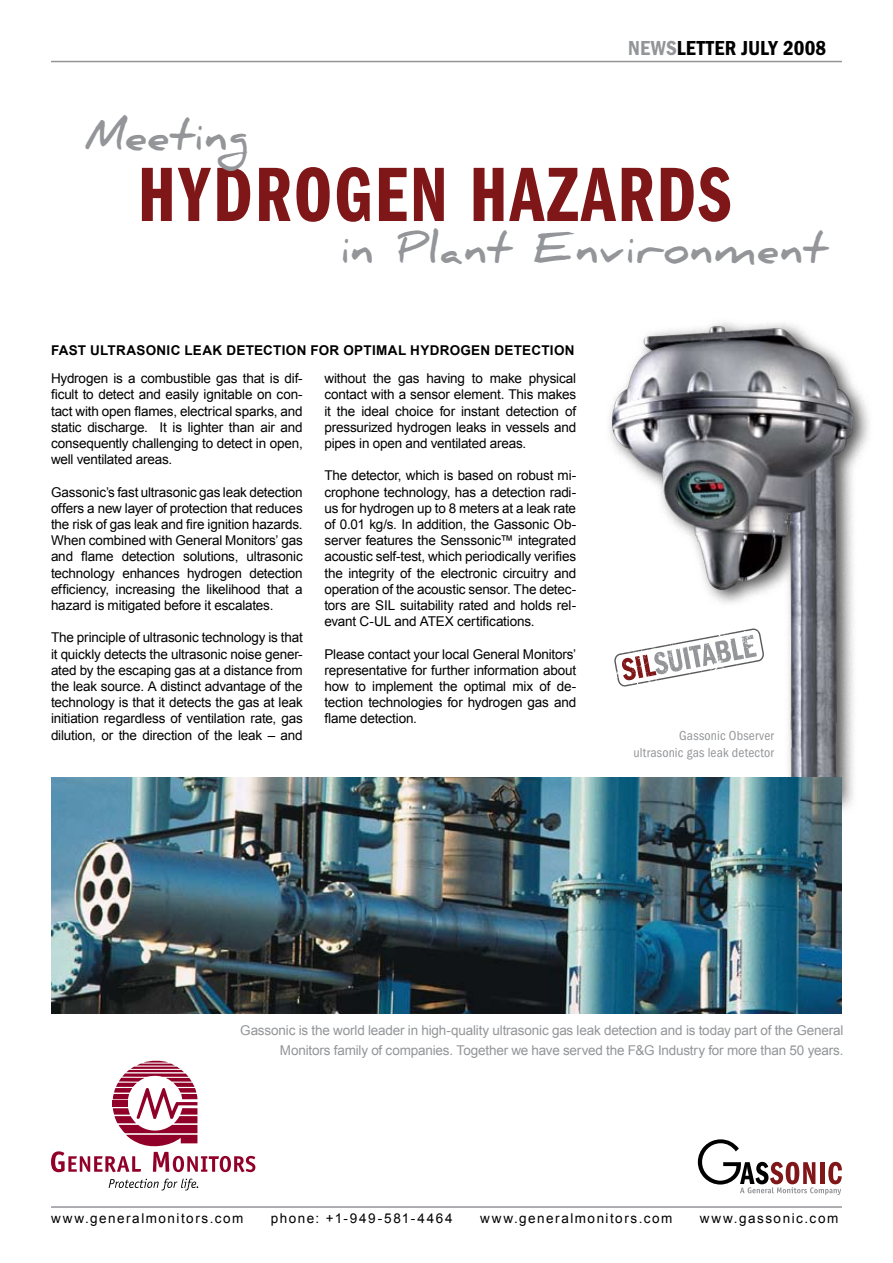
<style>
.page{position:relative;width:893px;height:1263px;background:#fff}
.page>*{position:absolute;margin:0;border:0;box-sizing:border-box;transform-origin:0 0}
.t1{font:79.65px "Franklin Gothic Demi Cmpr";letter-spacing:.03em;color:#7f1719}
.t2{font:700 41.55px "Daniel";letter-spacing:.03em;color:#939598}
.t3{font:600 condensed 21px "Franklin Gothic";letter-spacing:.005em;color:#000}
.t4{font:13.5px/16.2px "Arial";letter-spacing:-.01em;color:#000;text-align:justify}
.t5{font:13.5px/19.5px "Arial";letter-spacing:-.015em;color:#939598;text-align:right}
.t6{font:13.5px "Arial";letter-spacing:.115em;color:#000}
.t7{font:700 13.5px "Arial";letter-spacing:.02em;color:#000}
.t8{font:condensed 13.5px/16.2px "Franklin Gothic";letter-spacing:.01em;color:#939598;text-align:right}
.s1{color:#939598}
</style>
<div class="page">
<img style="left:611px;top:326px;width:242px;height:471px">
<img style="left:51px;top:777px;width:791px;height:236px">
<svg style="left:698px;top:1139px;width:144px;height:56px"></svg>
<svg style="left:51px;top:1060px;width:204px;height:112px"></svg>
<svg style="left:109px;top:1178px;width:89px;height:12px"></svg>
<hr style="left:51px;top:61px;width:791px;height:1px;background:#939598">
<hr style="left:51px;top:1206px;width:791px;height:2px;background:#939598">
<svg style="left:614px;top:628px;width:150px;height:58px"></svg>
<h3 class="t3" style="left:628px;top:36px;width:199px"><span class="s1">NEWS</span>LETTER JULY 2008</h3>
<h2 class="t2" style="left:85px;top:112px;width:167px">Meeting</h2>
<h1 class="t1" style="left:138px;top:151px;width:595px">HYDROGEN HAZARDS</h1>
<h2 class="t2" style="left:340px;top:224px;width:487px">in Plant Environment</h2>
<p class="t7" style="left:51px;top:341px;width:525px">FAST ULTRASONIC LEAK DETECTION FOR OPTIMAL HYDROGEN DETECTION</p>
<p class="t4" style="left:51px;top:370px;width:253px">Hydrogen is a combustible gas that is dif&shy;ficult to detect and easily ignitable on con&shy;tact with open flames, electrical sparks, and static discharge. It is lighter than air and consequently challenging to detect in open, well ventilated areas.</p>
<p class="t4" style="left:51px;top:484px;width:253px">Gassonic’s fast ultrasonic gas leak detection offers a new layer of protection that reduces the risk of gas leak and fire ignition hazards.<br>When combined with General Monitors’ gas and flame detection solutions, ultrasonic technology enhances hydrogen detection efficiency, increasing the likelihood that a hazard is mitigated before it escalates.</p>
<p class="t4" style="left:51px;top:630px;width:253px">The principle of ultrasonic technology is that it quickly detects the ultrasonic noise gener&shy;ated by the escaping gas at a distance from the leak source. A distinct advantage of the technology is that it detects the gas at leak initiation regardless of ventilation rate, gas dilution, or the direction of the leak – and</p>
<p class="t4" style="left:324px;top:370px;width:253px">without the gas having to make physical contact with a sensor element. This makes it the ideal choice for instant detection of pressurized hydrogen leaks in vessels and pipes in open and ventilated areas.</p>
<p class="t4" style="left:324px;top:468px;width:253px">The detector, which is based on robust mi&shy;crophone technology, has a detection radi&shy;us for hydrogen up to 8 meters at a leak rate of 0.01 kg/s. In addition, the Gassonic Ob&shy;server features the Senssonic™ integrated acoustic self-test, which periodically verifies the integrity of the electronic circuitry and operation of the acoustic sensor. The detec&shy;tors are SIL suitability rated and holds rel&shy;evant C-UL and ATEX certifications.</p>
<p class="t4" style="left:324px;top:646px;width:253px">Please contact your local General Monitors’ representative for further information about how to implement the optimal mix of de&shy;tection technologies for hydrogen gas and flame detection.</p>
<p class="t8" style="left:634px;top:728px;width:142px">Gassonic Observer ultrasonic gas leak detector</p>
<p class="t5" style="left:240px;top:1021px;width:605px">Gassonic is the world leader in high-quality ultrasonic gas leak detection and is today part of the General<br>Monitors family of companies. Together we have served the F&amp;G Industry for more than 50 years.</p>
<p class="t6" style="left:51px;top:1209px;width:194px">www.generalmonitors.com</p>
<p class="t6" style="left:271px;top:1209px;width:183px">phone: +1-949-581-4464</p>
<p class="t6" style="left:480px;top:1209px;width:194px">www.generalmonitors.com</p>
<p class="t6" style="left:700px;top:1209px;width:140px">www.gassonic.com</p>
</div>
